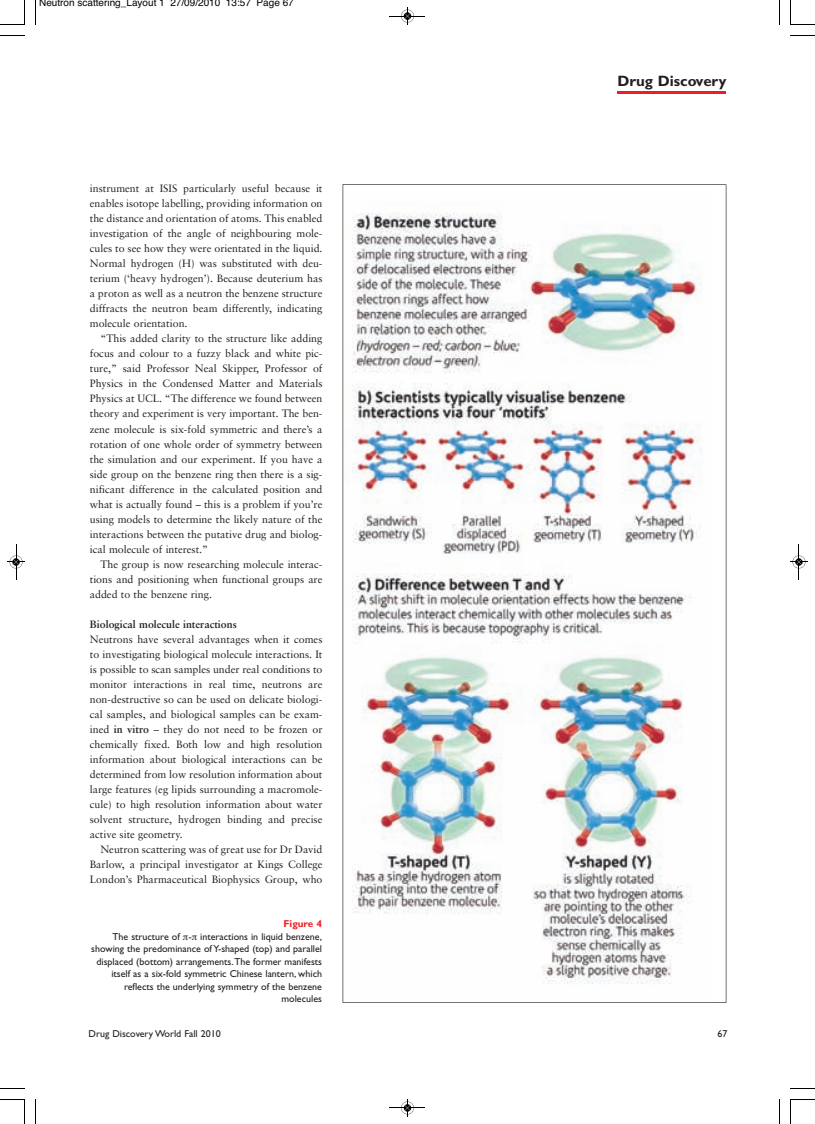
<style>
.page{position:relative;width:815px;height:1124px;background:#fff}
.page>*{position:absolute;margin:0;border:0;box-sizing:border-box;transform-origin:0 0}
.t1{font:700 15px "Gill Sans";color:#231f20}
.t2{font:10.62px/15px "Sabon";color:#231f20;text-align:justify}
.t3{font:700 10.62px "Sabon";color:#231f20}
.t4{font:10px/12.5px "Gill Sans";color:#231f20;text-align:right}
.t5{font:10px "Helvetica";color:#000}
.t6{font:700 10px "Gill Sans";color:#ee1d23}
.s1{font-weight:700}
</style>
<div class="page">
<hr style="left:617px;top:91px;width:109px;height:3px;background:#ee1d23">
<svg style="left:343px;top:184px;width:383px;height:818px"></svg>
<svg style="left:35px;top:0;width:1px;height:25px"></svg>
<svg style="left:0;top:35px;width:25px;height:1px"></svg>
<svg style="left:779px;top:0;width:1px;height:25px"></svg>
<svg style="left:790px;top:35px;width:25px;height:1px"></svg>
<svg style="left:35px;top:1099px;width:1px;height:24px"></svg>
<svg style="left:0;top:1088px;width:25px;height:1px"></svg>
<svg style="left:779px;top:1099px;width:1px;height:24px"></svg>
<svg style="left:790px;top:1088px;width:25px;height:1px"></svg>
<svg style="left:0;top:0;width:25px;height:25px"></svg>
<svg style="left:790px;top:0;width:25px;height:25px"></svg>
<svg style="left:0;top:1099px;width:25px;height:24px"></svg>
<svg style="left:790px;top:1099px;width:25px;height:24px"></svg>
<hr style="left:390px;top:16px;width:35px;height:1px;background:#000">
<svg style="left:401px;top:7px;width:13px;height:18px"></svg>
<hr style="left:390px;top:1107px;width:35px;height:1px;background:#000">
<svg style="left:401px;top:1099px;width:13px;height:17px"></svg>
<hr style="left:16px;top:544px;width:1px;height:35px;background:#000">
<svg style="left:7px;top:555px;width:18px;height:13px"></svg>
<hr style="left:799px;top:544px;width:1px;height:35px;background:#000">
<svg style="left:790px;top:555px;width:18px;height:13px"></svg>
<p class="t5" style="left:39px;top:-1px;width:256px">Neutron scattering_Layout 1 27/09/2010 13:57 Page 67</p>
<h1 class="t1" style="left:617px;top:76px;width:110px">Drug Discovery</h1>
<p class="t2" style="left:90px;top:182px;width:234px">instrument at ISIS particularly useful because it enables isotope labelling, providing information on the distance and orientation of atoms. This enabled investigation of the angle of neighbouring mole&shy;cules to see how they were orientated in the liquid.<br>Normal hydrogen (H) was substituted with deu&shy;terium (‘heavy hydrogen’). Because deuterium has a proton as well as a neutron the benzene structure diffracts the neutron beam differently, indicating molecule orientation.</p>
<p class="t2" style="left:90px;top:332px;width:234px;text-indent:11px">“This added clarity to the structure like adding focus and colour to a fuzzy black and white pic&shy;ture,” said Professor Neal Skipper, Professor of Physics in the Condensed Matter and Materials Physics at UCL. “The difference we found between theory and experiment is very important. The ben&shy;zene molecule is six-fold symmetric and there’s a rotation of one whole order of symmetry between the simulation and our experiment. If you have a side group on the benzene ring then there is a sig&shy;nificant difference in the calculated position and what is actually found – this is a problem if you’re using models to determine the likely nature of the interactions between the putative drug and biolog&shy;ical molecule of interest.”</p>
<p class="t2" style="left:90px;top:557px;width:234px;text-indent:11px">The group is now researching molecule interac&shy;tions and positioning when functional groups are added to the benzene ring.</p>
<p class="t3" style="left:90px;top:619px;width:149px">Biological molecule interactions</p>
<p class="t2" style="left:90px;top:632px;width:234px">Neutrons have several advantages when it comes to investigating biological molecule interactions. It is possible to scan samples under real conditions to monitor interactions in real time, neutrons are non-destructive so can be used on delicate biologi&shy;cal samples, and biological samples can be exam&shy;ined <span class="s1">in vitro</span> – they do not need to be frozen or chemically fixed. Both low and high resolution information about biological interactions can be determined from low resolution information about large features (eg lipids surrounding a macromole&shy;cule) to high resolution information about water solvent structure, hydrogen binding and precise active site geometry.</p>
<p class="t2" style="left:90px;top:842px;width:234px;text-indent:11px">Neutron scattering was of great use for Dr David Barlow, a principal investigator at Kings College London’s Pharmaceutical Biophysics Group, who</p>
<p class="t6" style="left:284px;top:920px;width:40px">Figure 4</p>
<p class="t4" style="left:91px;top:930px;width:232px">The structure of - interactions in liquid benzene, showing the predominance of Y-shaped (top) and parallel displaced (bottom) arrangements. The former manifests itself as a six-fold symmetric Chinese lantern, which reflects the underlying symmetry of the benzene molecules</p>
<p class="t4" style="left:89px;top:1028px;width:134px">Drug Discovery World Fall 2010</p>
<p class="t4" style="left:717px;top:1028px;width:11px">67</p>
</div>
